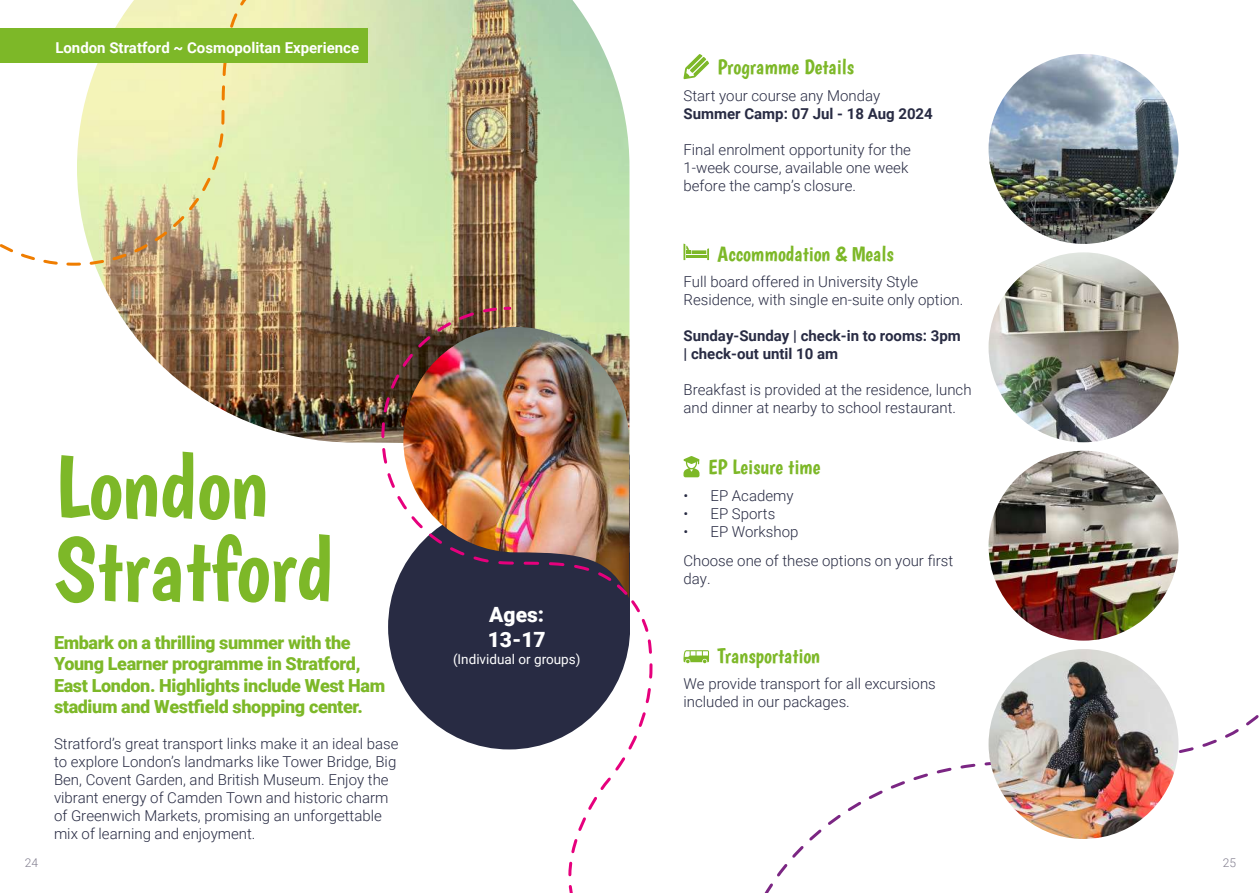
<style>
.page{position:relative;width:1259px;height:893px;background:#fff}
.page>*{position:absolute;margin:0;border:0;box-sizing:border-box;transform-origin:0 0}
.t1{font:90px/82.5px "Boogaloo";color:#7db828}
.t2{font:21px "Boogaloo";color:#7db828}
.t3{font:900 21px/25.2px "Roboto";color:#fff}
.t4{font:900 18px/21.6px "Roboto";letter-spacing:-.02em;color:#7db828}
.t5{font:300 15px/18px "Roboto";color:#282b43}
.t6{font:700 15px/18px "Roboto";color:#282b43}
.t7{font:700 15px "Roboto";color:#fff}
.t8{font:13.5px "Roboto";color:#fff}
.t9{font:300 12px "Roboto";color:#827e8f}
</style>
<div class="page">
<img style="left:95px;top:0;width:534px;height:443px">
<svg style="left:764px;top:659px;width:495px;height:234px"></svg>
<svg style="left:683px;top:54px;width:26px;height:25px"></svg>
<svg style="left:0;top:0;width:298px;height:267px"></svg>
<img style="left:988px;top:54px;width:190px;height:190px;border-radius:95px">
<svg style="left:683px;top:244px;width:26px;height:16px"></svg>
<svg style="left:683px;top:650px;width:26px;height:13px"></svg>
<svg style="left:683px;top:456px;width:16px;height:21px"></svg>
<div style="left:0;top:28px;width:368px;height:34px;background:#7db828"></div>
<img style="left:988px;top:252px;width:190px;height:190px;border-radius:95px">
<img style="left:988px;top:451px;width:190px;height:190px;border-radius:95px">
<img style="left:988px;top:649px;width:190px;height:190px;border-radius:95px">
<img style="left:382px;top:305px;width:271px;height:588px">
<p class="t7" style="left:55px;top:37px;width:305px">London Stratford ~ Cosmopolitan Experience</p>
<h1 class="t1" style="left:54px;top:445px;width:281px">London<br>Stratford</h1>
<p class="t4" style="left:54px;top:631px;width:333px">Embark on a thrilling summer with the Young Learner programme in Stratford, East London. Highlights include West Ham stadium and Westfield shopping center.</p>
<p class="t5" style="left:54px;top:734px;width:346px">Stratford’s great transport links make it an ideal base to explore London’s landmarks like Tower Bridge, Big Ben, Covent Garden, and British Museum. Enjoy the vibrant energy of Camden Town and historic charm of Greenwich Markets, promising an unforgettable mix of learning and enjoyment.</p>
<h2 class="t3" style="left:488px;top:601px;width:60px">Ages:<br>13-17</h2>
<p class="t8" style="left:453px;top:649px;width:129px">(Individual or groups)</p>
<h2 class="t2" style="left:717px;top:54px;width:138px">Programme Details</h2>
<p class="t5" style="left:683px;top:86px;width:198px">Start your course any Monday</p>
<p class="t6" style="left:683px;top:104px;width:251px">Summer Camp: 07 Jul - 18 Aug 2024</p>
<p class="t5" style="left:683px;top:140px;width:229px">Final enrolment opportunity for the<br>1-week course, available one week before the camp’s closure.</p>
<h2 class="t2" style="left:717px;top:241px;width:178px">Accommodation &amp; Meals</h2>
<p class="t5" style="left:683px;top:272px;width:281px">Full board offered in University Style<br>Residence, with single en-suite only option.</p>
<p class="t6" style="left:683px;top:326px;width:279px">Sunday-Sunday | check-in to rooms: 3pm | check-out until 10 am</p>
<p class="t5" style="left:683px;top:380px;width:289px">Breakfast is provided at the residence, lunch and dinner at nearby to school restaurant.</p>
<h2 class="t2" style="left:708px;top:454px;width:114px">EP Leisure time</h2>
<p class="t5" style="left:683px;top:486px;width:112px">• EP Academy</p>
<p class="t5" style="left:683px;top:504px;width:93px">• EP Sports</p>
<p class="t5" style="left:683px;top:516px;width:271px;line-height:28.8px">• EP Workshop<br>Choose one of these options on your first</p>
<p class="t5" style="left:683px;top:569px;width:29px">day.</p>
<h2 class="t2" style="left:717px;top:643px;width:104px">Transportation</h2>
<p class="t5" style="left:683px;top:674px;width:254px">We provide transport for all excursions included in our packages.</p>
<p class="t9" style="left:25px;top:854px;width:15px">24</p>
<p class="t9" style="left:1222px;top:854px;width:15px">25</p>
</div>
